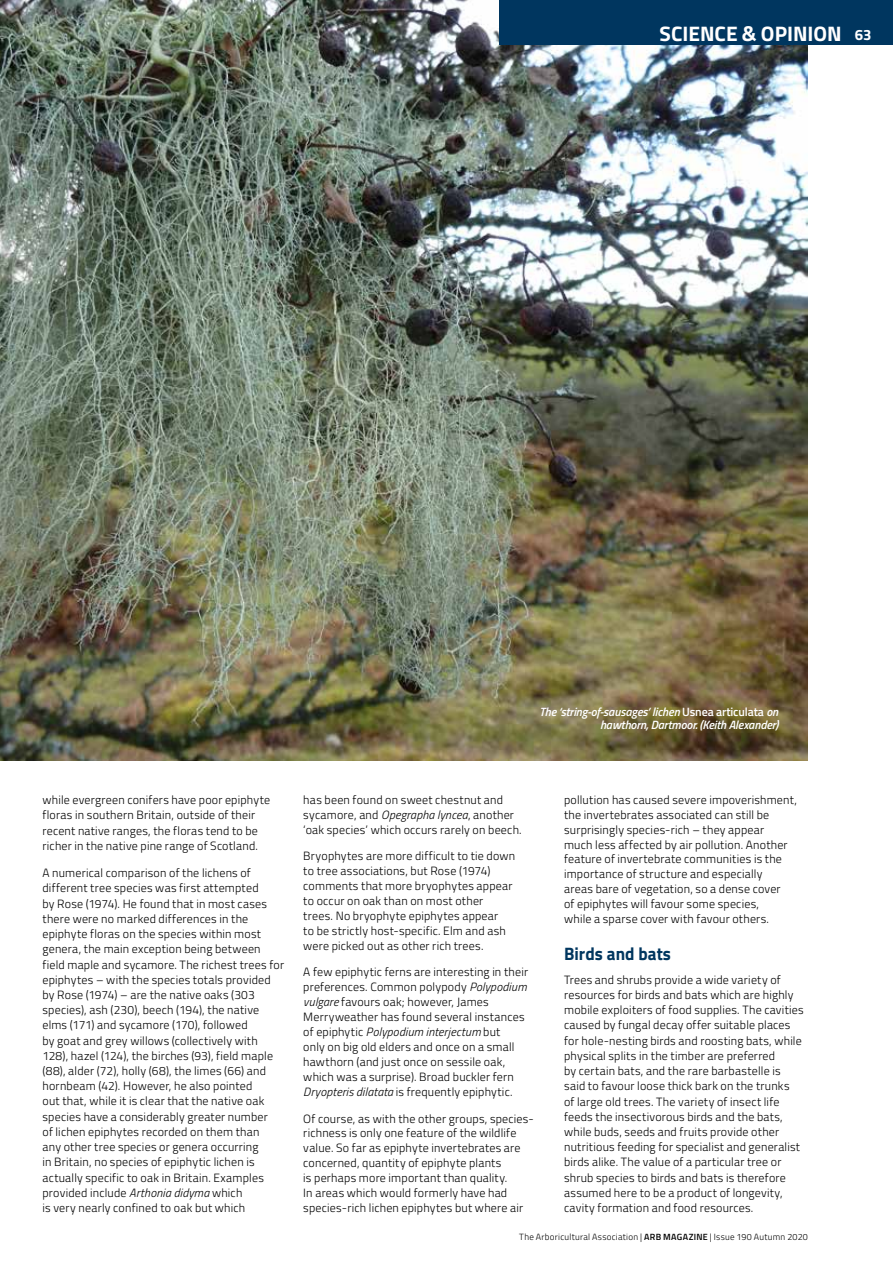
<style>
.page{position:relative;width:893px;height:1263px;background:#fff}
.page>*{position:absolute;margin:0;border:0;box-sizing:border-box;transform-origin:0 0}
.t1{font:700 21px "Titillium Web";color:#fff}
.t2{font:700 18px "Titillium Web";color:#00365f;scale:.95 1}
.t3{font:300 12px/15.1px "Titillium Web";letter-spacing:.015em;color:#000}
.t4{font:italic 600 12px/13.5px "Titillium Web";letter-spacing:-.01em;color:#fff;text-align:right}
.t5{font:300 9px "Titillium Web";letter-spacing:.025em;color:#000}
.s1{font-size:15px}
.s2{font-style:normal}
.s3{font-style:italic}
.s4{font-weight:600}
</style>
<div class="page">
<img style="left:0;top:0;width:808px;height:760px">
<div style="left:499px;top:0;width:394px;height:45px;background:#00365f"></div>
<h1 class="t1" style="left:660px;top:17px;width:213px">SCIENCE &amp; OPINION <span class="s1">63</span></h1>
<p class="t4" style="left:539px;top:704px;width:240px">The ‘string-of-sausages’ lichen <span class="s2">Usnea articulata</span> on hawthorn, Dartmoor. (Keith Alexander)</p>
<p class="t3" style="left:43px;top:791px;width:229px">while evergreen conifers have poor epiphyte floras in southern Britain, outside of their recent native ranges, the floras tend to be richer in the native pine range of Scotland.</p>
<p class="t3" style="left:43px;top:865px;width:243px">A numerical comparison of the lichens of different tree species was first attempted<br>by Rose (1974). He found that in most cases there were no marked differences in the epiphyte floras on the species within most genera, the main exception being between field maple and sycamore. The richest trees for epiphytes – with the species totals provided by Rose (1974) – are the native oaks (303 species), ash (230), beech (194), the native elms (171) and sycamore (170), followed<br>by goat and grey willows (collectively with 128), hazel (124), the birches (93), field maple (88), alder (72), holly (68), the limes (66) and hornbeam (42). However, he also pointed<br>out that, while it is clear that the native oak species have a considerably greater number<br>of lichen epiphytes recorded on them than<br>any other tree species or genera occurring<br>in Britain, no species of epiphytic lichen is actually specific to oak in Britain. Examples provided include <span class="s3">Arthonia didyma</span> which<br>is very nearly confined to oak but which</p>
<p class="t3" style="left:303px;top:791px;width:220px">has been found on sweet chestnut and sycamore, and <span class="s3">Opegrapha lyncea</span>, another ‘oak species’ which occurs rarely on beech.</p>
<p class="t3" style="left:303px;top:848px;width:213px">Bryophytes are more difficult to tie down to tree associations, but Rose (1974) comments that more bryophytes appear to occur on oak than on most other trees. No bryophyte epiphytes appear<br>to be strictly host-specific. Elm and ash were picked out as other rich trees.</p>
<p class="t3" style="left:303px;top:964px;width:226px">A few epiphytic ferns are interesting in their preferences. Common polypody <span class="s3">Polypodium vulgare</span> favours oak; however, James Merryweather has found several instances of epiphytic <span class="s3">Polypodium interjectum</span> but<br>only on big old elders and once on a small hawthorn (and just once on sessile oak, which was a surprise). Broad buckler fern <span class="s3">Dryopteris dilatata</span> is frequently epiphytic.</p>
<p class="t3" style="left:303px;top:1110px;width:232px">Of course, as with the other groups, species&shy;richness is only one feature of the wildlife value. So far as epiphyte invertebrates are concerned, quantity of epiphyte plants<br>is perhaps more important than quality.<br>In areas which would formerly have had species-rich lichen epiphytes but where air</p>
<p class="t3" style="left:564px;top:792px;width:234px">pollution has caused severe impoverishment, the invertebrates associated can still be surprisingly species-rich – they appear<br>much less affected by air pollution. Another feature of invertebrate communities is the importance of structure and especially<br>areas bare of vegetation, so a dense cover<br>of epiphytes will favour some species,<br>while a sparse cover with favour others.</p>
<h2 class="t2" style="left:564px;top:940px;width:114px">Birds and bats</h2>
<p class="t3" style="left:564px;top:971px;width:241px">Trees and shrubs provide a wide variety of resources for birds and bats which are highly mobile exploiters of food supplies. The cavities caused by fungal decay offer suitable places for hole-nesting birds and roosting bats, while physical splits in the timber are preferred<br>by certain bats, and the rare barbastelle is said to favour loose thick bark on the trunks<br>of large old trees. The variety of insect life feeds the insectivorous birds and the bats, while buds, seeds and fruits provide other nutritious feeding for specialist and generalist birds alike. The value of a particular tree or shrub species to birds and bats is therefore assumed here to be a product of longevity, cavity formation and food resources.</p>
<p class="t5" style="left:519px;top:1230px;width:290px">The Arboricultural Association | <span class="s4">ARB MAGAZINE</span> | Issue 190 Autumn 2020</p>
</div>
